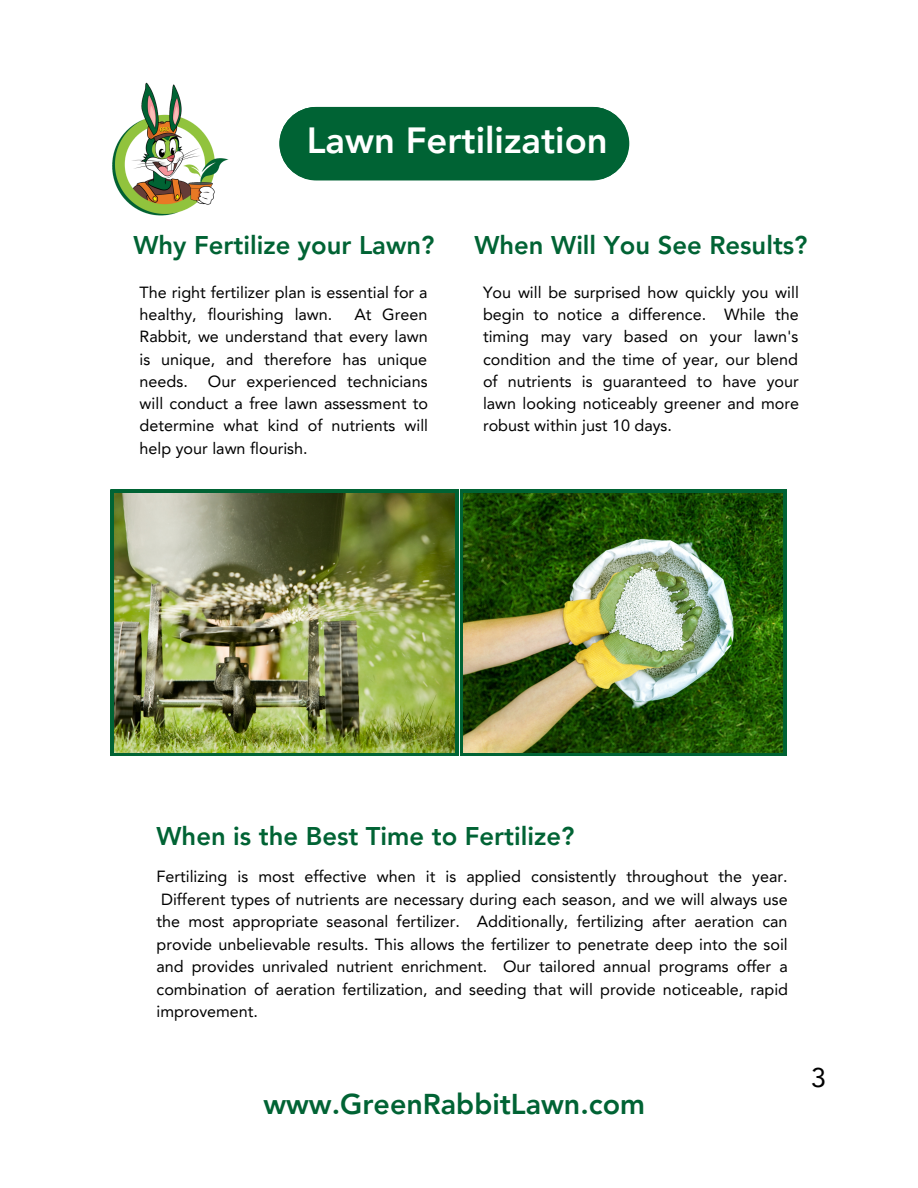
<style>
.page{position:relative;width:918px;height:1188px;background:#fff}
.page>*{position:absolute;margin:0;border:0;box-sizing:border-box;transform-origin:0 0}
.t1{font:800 36.3px "Avenir LT Pro";color:#fff}
.t2{font:800 28.65px "Avenir LT Pro";color:#006334}
.t3{font:27px "Avenir LT Pro";color:#000}
.t4{font:800 25.65px "Avenir LT Pro";color:#006334}
.t5{font:16.2px/22.2px "Avenir LT Pro";color:#000;text-align:justify}
</style>
<div class="page">
<div style="left:279px;top:107px;width:350px;height:73px;background:#006334"></div>
<svg style="left:110px;top:490px;width:348px;height:265px;background:#166d38"></svg>
<img style="left:115px;top:493px;width:340px;height:259px">
<svg style="left:460px;top:490px;width:326px;height:265px;background:#056331"></svg>
<img style="left:463px;top:493px;width:320px;height:259px">
<img style="left:112px;top:82px;width:117px;height:134px">
<h1 class="t1" style="left:307px;top:125px;width:303px">Lawn Fertilization</h1>
<h3 class="t4" style="left:133px;top:235px;width:302px">Why Fertilize your Lawn?</h3>
<h3 class="t4" style="left:475px;top:235px;width:335px">When Will You See Results?</h3>
<p class="t5" style="left:140px;top:283px;width:290px">The right fertilizer plan is essential for a healthy, flourishing lawn.</p>
<p class="t5" style="left:140px;top:305px;width:290px;text-indent:215px">At Green Rabbit, we understand that every lawn is unique, and therefore has unique needs. Our experienced technicians will conduct a free lawn assessment to determine what kind of nutrients will help your lawn flourish.</p>
<p class="t5" style="left:483px;top:283px;width:318px">You will be surprised how quickly you will begin to notice a difference. While the timing may vary based on your lawn's condition and the time of year, our blend of nutrients is guaranteed to have your lawn looking noticeably greener and more robust within just 10 days.</p>
<h3 class="t4" style="left:157px;top:826px;width:419px">When is the Best Time to Fertilize?</h3>
<p class="t5" style="left:157px;top:867px;width:633px">Fertilizing is most effective when it is applied consistently throughout the year.<br>Different types of nutrients are necessary during each season, and we will always use the most appropriate seasonal fertilizer. Additionally, fertilizing after aeration can provide unbelievable results. This allows the fertilizer to penetrate deep into the soil and provides unrivaled nutrient enrichment. Our tailored annual programs offer a combination of aeration fertilization, and seeding that will provide noticeable, rapid improvement.</p>
<h2 class="t2" style="left:263px;top:1092px;width:383px">www.GreenRabbitLawn.com</h2>
<h3 class="t3" style="left:811px;top:1066px;width:17px">3</h3>
</div>
